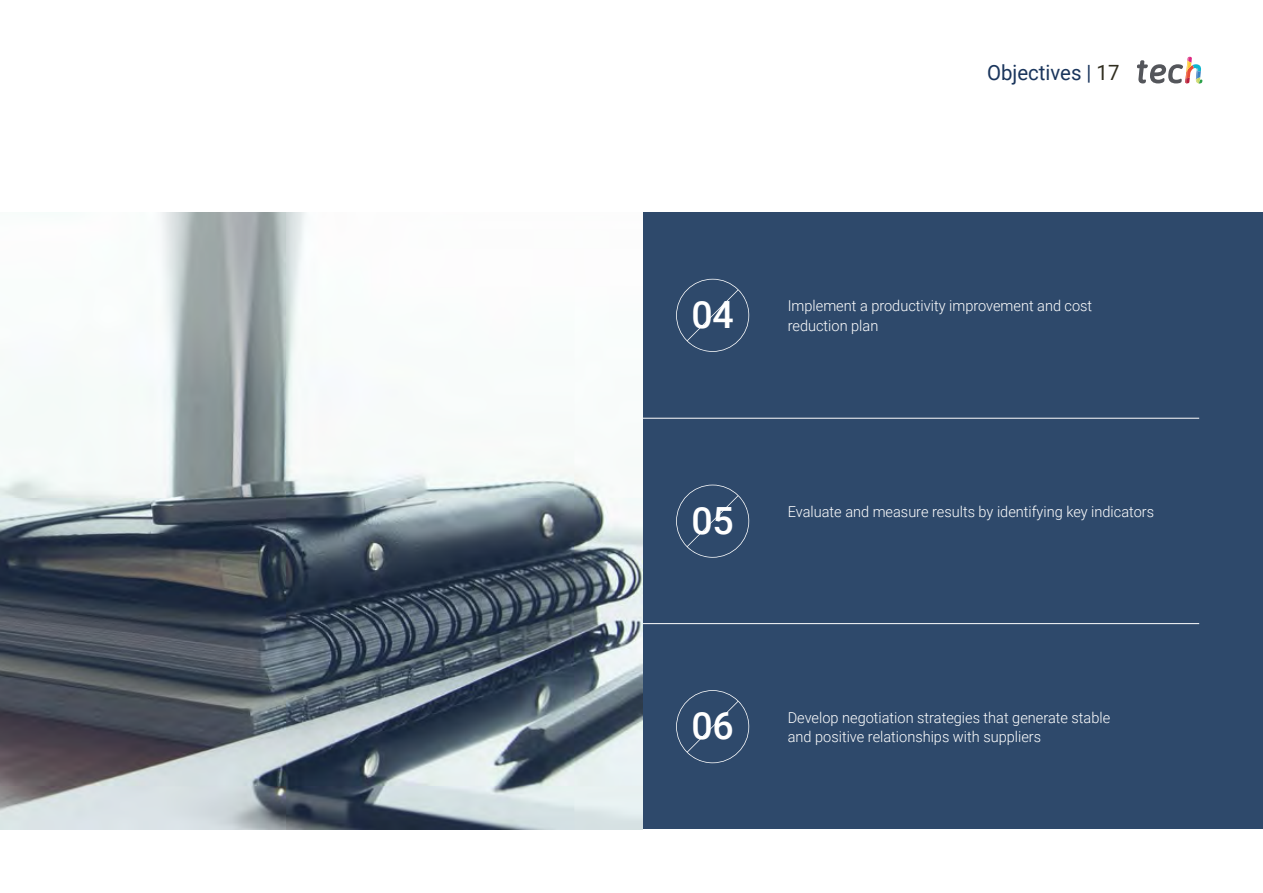
<style>
.page{position:relative;width:1263px;height:893px;background:#fff}
.page>*{position:absolute;margin:0;border:0;box-sizing:border-box;transform-origin:0 0}
.t1{font:500 37.5px "Roboto";color:#fff}
.t2{font:21px "Roboto";color:#1a355c}
.t3{font:300 15px "Roboto";color:#fff}
.s1{color:#312e20}
</style>
<div class="page">
<div style="left:642px;top:213px;width:621px;height:616px;background:#2e496b"></div>
<svg style="left:676px;top:485px;width:73px;height:73px"></svg>
<svg style="left:676px;top:690px;width:73px;height:73px"></svg>
<svg style="left:676px;top:279px;width:73px;height:73px"></svg>
<svg style="left:1137px;top:57px;width:65px;height:27px"></svg>
<hr style="left:0;top:418px;width:1199px;height:1px;background:#fff">
<hr style="left:0;top:623px;width:1199px;height:1px;background:#fff">
<img style="left:0;top:213px;width:642px;height:616px">
<h2 class="t2" style="left:987px;top:57px;width:134px">Objectives | <span class="s1">17</span></h2>
<h1 class="t1" style="left:691px;top:288px;width:44px">04</h1>
<p class="t3" style="left:788px;top:295px;width:306px">Implement a productivity improvement and cost</p>
<p class="t3" style="left:788px;top:315px;width:92px">reduction plan</p>
<h1 class="t1" style="left:691px;top:494px;width:44px">05</h1>
<p class="t3" style="left:788px;top:501px;width:368px">Evaluate and measure results by identifying key indicators</p>
<h1 class="t1" style="left:691px;top:700px;width:44px">06</h1>
<p class="t3" style="left:788px;top:707px;width:324px">Develop negotiation strategies that generate stable</p>
<p class="t3" style="left:788px;top:726px;width:255px">and positive relationships with suppliers</p>
</div>
